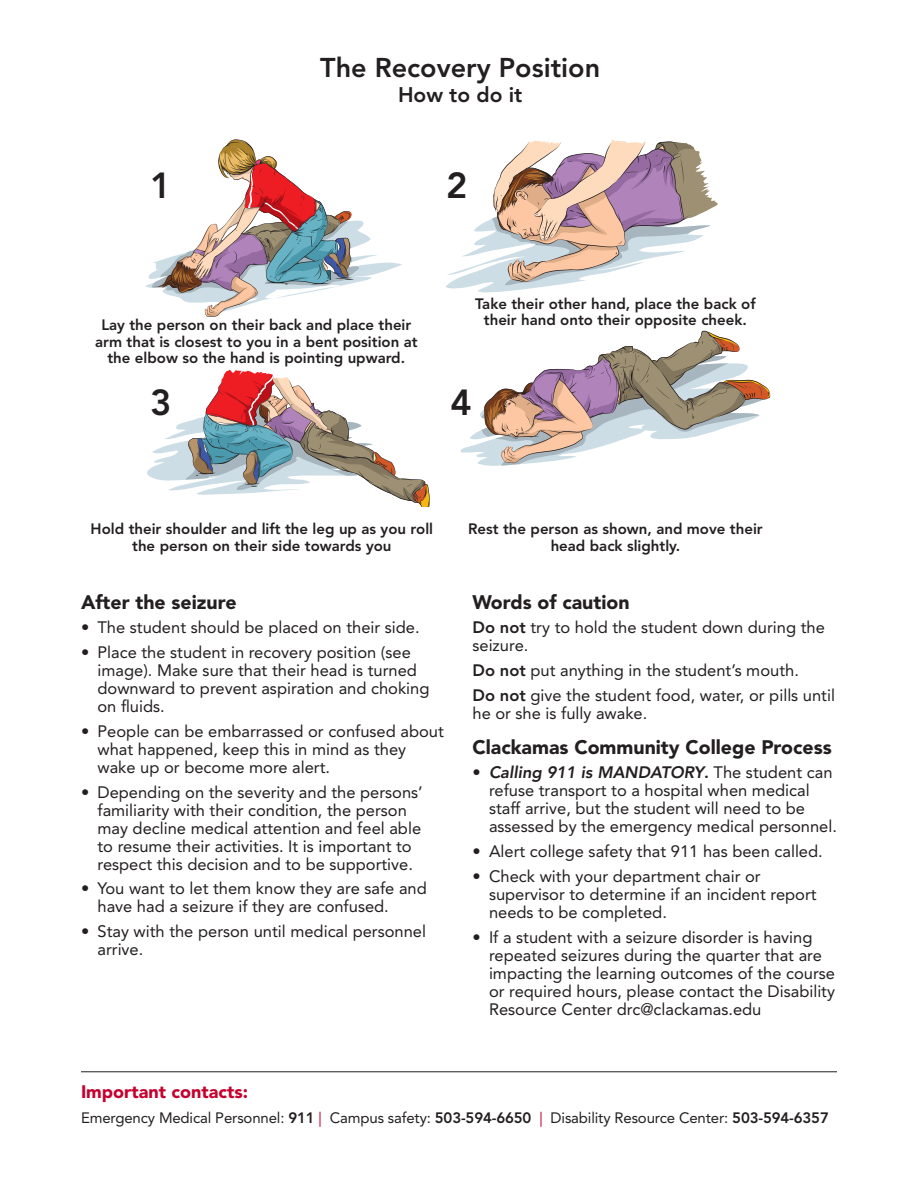
<style>
.page{position:relative;width:918px;height:1188px;background:#fff}
.page>*{position:absolute;margin:0;border:0;box-sizing:border-box;transform-origin:0 0}
.t1{font:800 36px "Avenir LT Std";color:#231f20}
.t2{font:800 27px "Avenir LT Std";color:#231f20}
.t3{font:800 21px "Avenir LT Std";color:#231f20}
.subhead{font:900 19.5px "Avenir LT Std";color:#231f20}
.subhead-2{font:900 18px "Avenir LT Std";color:#c5002e}
.bullets{font:16.5px/18px "Avenir LT Std";color:#231f20}
.body{font:16.5px/18px "Avenir LT Std";color:#231f20}
.graphic_caption{font:800 15px/16.5px "Avenir LT Std";color:#231f20;text-align:center}
.body-2{font:15px "Avenir LT Std";letter-spacing:-.01em;color:#231f20}
.s1{font-weight:800}
.s2{font-weight:800;font-style:italic}
.s3{color:#c5002e}
</style>
<div class="page">
<svg style="left:147px;top:370px;width:283px;height:136px"></svg>
<svg style="left:145px;top:140px;width:257px;height:177px"></svg>
<svg style="left:460px;top:331px;width:310px;height:135px"></svg>
<svg style="left:445px;top:140px;width:273px;height:153px"></svg>
<div style="left:171px;top:146px;width:35px;height:35px;background:#fff"></div>
<div style="left:172px;top:362px;width:34px;height:35px;background:#fff"></div>
<div style="left:444px;top:362px;width:35px;height:35px;background:#fff"></div>
<div style="left:457px;top:146px;width:35px;height:35px;background:#fff"></div>
<hr style="left:81px;top:1071px;width:756px;height:1px;background:#231f20">
<p class="t2" style="left:320px;top:51px;width:281px">The Recovery Position</p>
<p class="t3" style="left:398px;top:82px;width:126px">How to do it</p>
<p class="t1" style="left:150px;top:164px;width:23px">1</p>
<p class="t1" style="left:446px;top:164px;width:23px">2</p>
<p class="graphic_caption" style="left:95px;top:317px;width:324px">Lay the person on their back and place their arm that is closest to you in a bent position at the elbow so the hand is pointing upward.</p>
<p class="graphic_caption" style="left:475px;top:295px;width:282px">Take their other hand, place the back of their hand onto their opposite cheek.</p>
<p class="t1" style="left:150px;top:381px;width:23px">3</p>
<p class="t1" style="left:451px;top:381px;width:23px">4</p>
<p class="graphic_caption" style="left:91px;top:521px;width:344px">Hold their shoulder and lift the leg up as you roll the person on their side towards you</p>
<p class="graphic_caption" style="left:468px;top:521px;width:296px">Rest the person as shown, and move their head back slightly.</p>
<p class="subhead" style="left:81px;top:590px;width:157px">After the seizure</p>
<p class="bullets" style="left:81px;top:619px;width:340px">• The student should be placed on their side.</p>
<p class="bullets" style="left:98px;top:644px;width:334px;text-indent:-16px">• Place the student in recovery position (see image). Make sure that their head is turned downward to prevent aspiration and choking on fluids.</p>
<p class="bullets" style="left:98px;top:722px;width:348px;text-indent:-16px">• People can be embarrassed or confused about what happened, keep this in mind as they wake up or become more alert.</p>
<p class="bullets" style="left:98px;top:783px;width:327px;text-indent:-16px">• Depending on the severity and the persons’ familiarity with their condition, the person may decline medical attention and feel able to resume their activities. It is important to respect this decision and to be supportive.</p>
<p class="bullets" style="left:98px;top:880px;width:331px;text-indent:-16px">• You want to let them know they are safe and have had a seizure if they are confused.</p>
<p class="bullets" style="left:98px;top:923px;width:330px;text-indent:-16px">• Stay with the person until medical personnel arrive.</p>
<p class="subhead" style="left:472px;top:590px;width:159px">Words of caution</p>
<p class="body" style="left:472px;top:619px;width:354px"><span class="s1">Do not</span> try to hold the student down during the seizure.</p>
<p class="body" style="left:472px;top:662px;width:328px"><span class="s1">Do not</span> put anything in the student’s mouth.</p>
<p class="body" style="left:472px;top:686px;width:364px"><span class="s1">Do not</span> give the student food, water, or pills until he or she is fully awake.</p>
<p class="subhead" style="left:472px;top:735px;width:361px">Clackamas Community College Process</p>
<p class="bullets" style="left:489px;top:764px;width:350px;text-indent:-16px"><span class="s1">•</span> <span class="s2">Calling 911 is MANDATORY</span><span class="s1">.</span> The student can refuse transport to a hospital when medical staff arrive, but the student will need to be assessed by the emergency medical personnel.</p>
<p class="bullets" style="left:472px;top:842px;width:352px"><span class="s1">•</span> Alert college safety that 911 has been called.</p>
<p class="bullets" style="left:489px;top:867px;width:329px;text-indent:-16px"><span class="s1">•</span> Check with your department chair or supervisor to determine if an incident report needs to be completed.</p>
<p class="bullets" style="left:489px;top:928px;width:348px;text-indent:-16px"><span class="s1">•</span> If a student with a seizure disorder is having repeated seizures during the quarter that are impacting the learning outcomes of the course or required hours, please contact the Disability Resource Center drc@clackamas.edu</p>
<p class="subhead-2" style="left:81px;top:1081px;width:169px">Important contacts:</p>
<p class="body-2" style="left:81px;top:1109px;width:749px">Emergency Medical Personnel: <span class="s1">911</span> <span class="s3">|</span> Campus safety: <span class="s1">503-594-6650</span> <span class="s3">|</span> Disability Resource Center: <span class="s1">503-594-6357</span></p>
</div>
